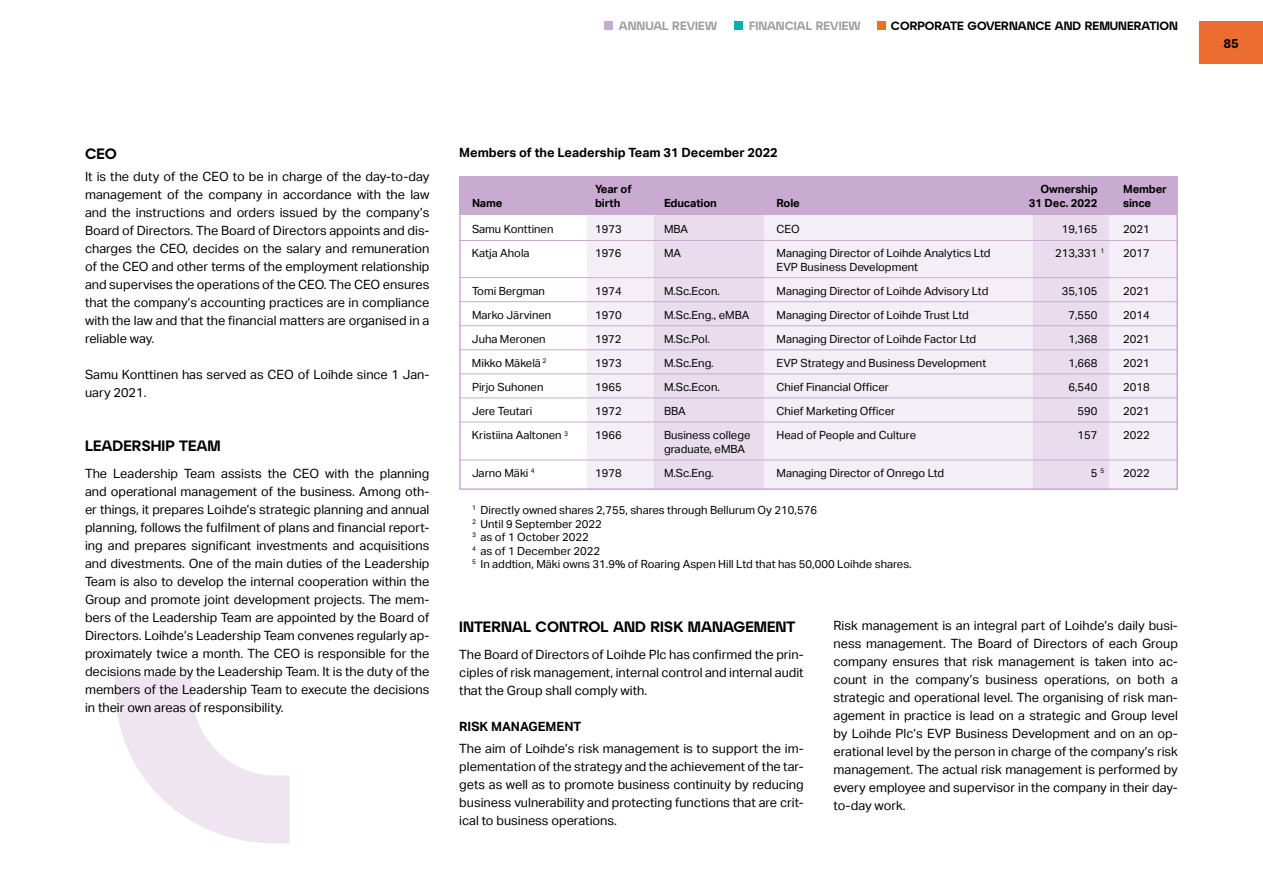
<style>
.page{position:relative;width:1263px;height:893px;background:#fff}
.page>*{position:absolute;margin:0;border:0;box-sizing:border-box;transform-origin:0 0}
.t1{font:600 15px "Atyp BL Display";color:#000}
.t2{font:12.75px/18px "Aktiv Grotesk";color:#000;text-align:justify}
.t3{font:700 12.75px "Aktiv Grotesk";color:#000}
.t4{font:600 12.75px "Atyp BL Display";color:#000}
.t5{font:600 12px "Atyp BL Display";color:#000}
.t6{font:600 12px "Atyp BL Display";color:#9d9d9c}
.t7{font:11.25px/13.5px "Aktiv Grotesk";color:#000}
.t8{font:700 11.25px "Aktiv Grotesk";letter-spacing:-.01em;color:#000}
</style>
<div class="page">
<div style="left:1199px;top:21px;width:64px;height:43px;background:#ed6c30"></div>
<div style="left:877px;top:21px;width:8px;height:9px;background:#ed6c30"></div>
<div style="left:604px;top:21px;width:8px;height:9px;background:#c9abd2"></div>
<div style="left:735px;top:21px;width:8px;height:9px;background:#00b1b4"></div>
<svg style="left:115px;top:675px;width:175px;height:168px"></svg>
<div style="left:1109px;top:176px;width:68px;height:314px;background:#f4eef6"></div>
<div style="left:587px;top:176px;width:67px;height:314px;background:#f4eef6"></div>
<div style="left:1033px;top:176px;width:76px;height:314px;background:#e9dded"></div>
<div style="left:654px;top:176px;width:110px;height:314px;background:#e9dded"></div>
<div style="left:764px;top:176px;width:269px;height:314px;background:#f4eef6"></div>
<div style="left:459px;top:176px;width:719px;height:38px;background:#c9abd2"></div>
<hr style="left:459px;top:240px;width:719px;height:1px;background:#c9abd2">
<hr style="left:459px;top:277px;width:719px;height:1px;background:#c9abd2">
<hr style="left:459px;top:301px;width:719px;height:1px;background:#c9abd2">
<hr style="left:459px;top:373px;width:719px;height:1px;background:#c9abd2">
<hr style="left:459px;top:325px;width:719px;height:1px;background:#c9abd2">
<hr style="left:459px;top:398px;width:719px;height:1px;background:#c9abd2">
<hr style="left:459px;top:349px;width:719px;height:1px;background:#c9abd2">
<hr style="left:459px;top:422px;width:719px;height:1px;background:#c9abd2">
<hr style="left:459px;top:460px;width:719px;height:1px;background:#c9abd2">
<p class="t6" style="left:619px;top:18px;width:100px">ANNUAL REVIEW</p>
<p class="t6" style="left:749px;top:18px;width:113px">FINANCIAL REVIEW</p>
<p class="t5" style="left:891px;top:18px;width:288px">CORPORATE GOVERNANCE AND REMUNERATION</p>
<p class="t1" style="left:85px;top:145px;width:33px">CEO</p>
<p class="t2" style="left:85px;top:168px;width:346px">It is the duty of the CEO to be in charge of the day-to-day management of the company in accordance with the law and the instructions and orders issued by the company’s Board of Directors. The Board of Directors appoints and dis&shy;charges the CEO, decides on the salary and remuneration of the CEO and other terms of the employment relationship and supervises the operations of the CEO. The CEO ensures that the company’s accounting practices are in compliance with the law and that the financial matters are organised in a reliable way.</p>
<p class="t2" style="left:85px;top:366px;width:346px">Samu Konttinen has served as CEO of Loihde since 1 Jan&shy;uary 2021.</p>
<p class="t1" style="left:85px;top:437px;width:137px">LEADERSHIP TEAM</p>
<p class="t2" style="left:85px;top:464px;width:346px">The Leadership Team assists the CEO with the planning and operational management of the business. Among oth&shy;er things, it prepares Loihde’s strategic planning and annual planning, follows the fulfilment of plans and financial report&shy;ing and prepares significant investments and acquisitions and divestments. One of the main duties of the Leadership Team is also to develop the internal cooperation within the Group and promote joint development projects. The mem&shy;bers of the Leadership Team are appointed by the Board of Directors. Loihde’s Leadership Team convenes regularly ap&shy;proximately twice a month. The CEO is responsible for the decisions made by the Leadership Team. It is the duty of the members of the Leadership Team to execute the decisions in their own areas of responsibility.</p>
<p class="t3" style="left:459px;top:145px;width:320px">Members of the Leadership Team 31 December 2022</p>
<p class="t8" style="left:595px;top:183px;width:38px">Year of</p>
<p class="t8" style="left:1040px;top:183px;width:59px">Ownership</p>
<p class="t8" style="left:1123px;top:183px;width:45px">Member</p>
<p class="t8" style="left:472px;top:196px;width:32px">Name</p>
<p class="t8" style="left:595px;top:196px;width:27px">birth</p>
<p class="t8" style="left:664px;top:196px;width:54px">Education</p>
<p class="t8" style="left:776px;top:196px;width:25px">Role</p>
<p class="t8" style="left:1029px;top:196px;width:70px">31 Dec. 2022</p>
<p class="t8" style="left:1123px;top:196px;width:30px">since</p>
<p class="t7" style="left:472px;top:222px;width:83px">Samu Konttinen</p>
<p class="t7" style="left:595px;top:222px;width:28px">1973</p>
<p class="t7" style="left:664px;top:222px;width:26px">MBA</p>
<p class="t7" style="left:776px;top:222px;width:25px">CEO</p>
<p class="t7" style="left:1062px;top:222px;width:37px">19,165</p>
<p class="t7" style="left:1123px;top:222px;width:28px">2021</p>
<p class="t7" style="left:472px;top:246px;width:59px">Katja Ahola</p>
<p class="t7" style="left:595px;top:246px;width:28px">1976</p>
<p class="t7" style="left:664px;top:246px;width:19px">MA</p>
<p class="t7" style="left:776px;top:246px;width:215px">Managing Director of Loihde Analytics Ltd</p>
<p class="t7" style="left:1055px;top:246px;width:51px">213,331 <sup>1</sup></p>
<p class="t7" style="left:1123px;top:246px;width:28px">2017</p>
<p class="t7" style="left:776px;top:260px;width:143px">EVP Business Development</p>
<p class="t7" style="left:472px;top:284px;width:74px">Tomi Bergman</p>
<p class="t7" style="left:595px;top:284px;width:28px">1974</p>
<p class="t7" style="left:664px;top:284px;width:57px">M.Sc.Econ.</p>
<p class="t7" style="left:776px;top:284px;width:213px">Managing Director of Loihde Advisory Ltd</p>
<p class="t7" style="left:1062px;top:284px;width:37px">35,105</p>
<p class="t7" style="left:1123px;top:284px;width:28px">2021</p>
<p class="t7" style="left:472px;top:308px;width:81px">Marko Järvinen</p>
<p class="t7" style="left:595px;top:308px;width:28px">1970</p>
<p class="t7" style="left:664px;top:308px;width:87px">M.Sc.Eng., eMBA</p>
<p class="t7" style="left:776px;top:308px;width:194px">Managing Director of Loihde Trust Ltd</p>
<p class="t7" style="left:1068px;top:308px;width:31px">7,550</p>
<p class="t7" style="left:1123px;top:308px;width:28px">2014</p>
<p class="t7" style="left:472px;top:332px;width:75px">Juha Meronen</p>
<p class="t7" style="left:595px;top:332px;width:28px">1972</p>
<p class="t7" style="left:664px;top:332px;width:48px">M.Sc.Pol.</p>
<p class="t7" style="left:776px;top:332px;width:201px">Managing Director of Loihde Factor Ltd</p>
<p class="t7" style="left:1068px;top:332px;width:31px">1,368</p>
<p class="t7" style="left:1123px;top:332px;width:28px">2021</p>
<p class="t7" style="left:472px;top:356px;width:76px">Mikko Mäkelä <sup>2</sup></p>
<p class="t7" style="left:595px;top:356px;width:28px">1973</p>
<p class="t7" style="left:664px;top:356px;width:51px">M.Sc.Eng.</p>
<p class="t7" style="left:776px;top:356px;width:211px">EVP Strategy and Business Development</p>
<p class="t7" style="left:1068px;top:356px;width:31px">1,668</p>
<p class="t7" style="left:1123px;top:356px;width:28px">2021</p>
<p class="t7" style="left:472px;top:381px;width:73px">Pirjo Suhonen</p>
<p class="t7" style="left:595px;top:381px;width:28px">1965</p>
<p class="t7" style="left:664px;top:381px;width:57px">M.Sc.Econ.</p>
<p class="t7" style="left:776px;top:381px;width:114px">Chief Financial Officer</p>
<p class="t7" style="left:1068px;top:381px;width:31px">6,540</p>
<p class="t7" style="left:1123px;top:381px;width:28px">2018</p>
<p class="t7" style="left:472px;top:405px;width:62px">Jere Teutari</p>
<p class="t7" style="left:595px;top:405px;width:28px">1972</p>
<p class="t7" style="left:664px;top:405px;width:23px">BBA</p>
<p class="t7" style="left:776px;top:405px;width:120px">Chief Marketing Officer</p>
<p class="t7" style="left:1077px;top:405px;width:21px">590</p>
<p class="t7" style="left:1123px;top:405px;width:28px">2021</p>
<p class="t7" style="left:472px;top:429px;width:98px">Kristiina Aaltonen <sup>3</sup></p>
<p class="t7" style="left:595px;top:429px;width:28px">1966</p>
<p class="t7" style="left:664px;top:429px;width:88px">Business college</p>
<p class="t7" style="left:776px;top:429px;width:141px">Head of People and Culture</p>
<p class="t7" style="left:1077px;top:429px;width:21px">157</p>
<p class="t7" style="left:1123px;top:429px;width:28px">2022</p>
<p class="t7" style="left:664px;top:442px;width:83px">graduate, eMBA</p>
<p class="t7" style="left:472px;top:466px;width:64px">Jarno Mäki <sup>4</sup></p>
<p class="t7" style="left:595px;top:466px;width:28px">1978</p>
<p class="t7" style="left:664px;top:466px;width:51px">M.Sc.Eng.</p>
<p class="t7" style="left:776px;top:466px;width:169px">Managing Director of Onrego Ltd</p>
<p class="t7" style="left:1091px;top:466px;width:15px">5 <sup>5</sup></p>
<p class="t7" style="left:1123px;top:466px;width:28px">2022</p>
<p class="t7" style="left:472px;top:503px;width:441px"><sup>1</sup> Directly owned shares 2,755, shares through Bellurum Oy 210,576<br><sup>2</sup> Until 9 September 2022<br><sup>3</sup> as of 1 October 2022<br><sup>4</sup> as of 1 December 2022<br><sup>5</sup> In addtion, Mäki owns 31.9% of Roaring Aspen Hill Ltd that has 50,000 Loihde shares.</p>
<p class="t1" style="left:459px;top:618px;width:338px">INTERNAL CONTROL AND RISK MANAGEMENT</p>
<p class="t2" style="left:459px;top:645px;width:346px">The Board of Directors of Loihde Plc has confirmed the prin&shy;ciples of risk management, internal control and internal audit that the Group shall comply with.</p>
<p class="t3" style="left:459px;top:719px;width:124px">RISK MANAGEMENT</p>
<p class="t2" style="left:459px;top:739px;width:346px">The aim of Loihde’s risk management is to support the im&shy;plementation of the strategy and the achievement of the tar&shy;gets as well as to promote business continuity by reducing business vulnerability and protecting functions that are crit&shy;ical to business operations.</p>
<p class="t2" style="left:833px;top:617px;width:346px">Risk management is an integral part of Loihde’s daily busi&shy;ness management. The Board of Directors of each Group company ensures that risk management is taken into ac&shy;count in the company’s business operations, on both a strategic and operational level. The organising of risk man&shy;agement in practice is lead on a strategic and Group level by Loihde Plc’s EVP Business Development and on an op&shy;erational level by the person in charge of the company’s risk management. The actual risk management is performed by every employee and supervisor in the company in their day&shy;to-day work.</p>
<p class="t4" style="left:1223px;top:36px;width:17px">85</p>
</div>
